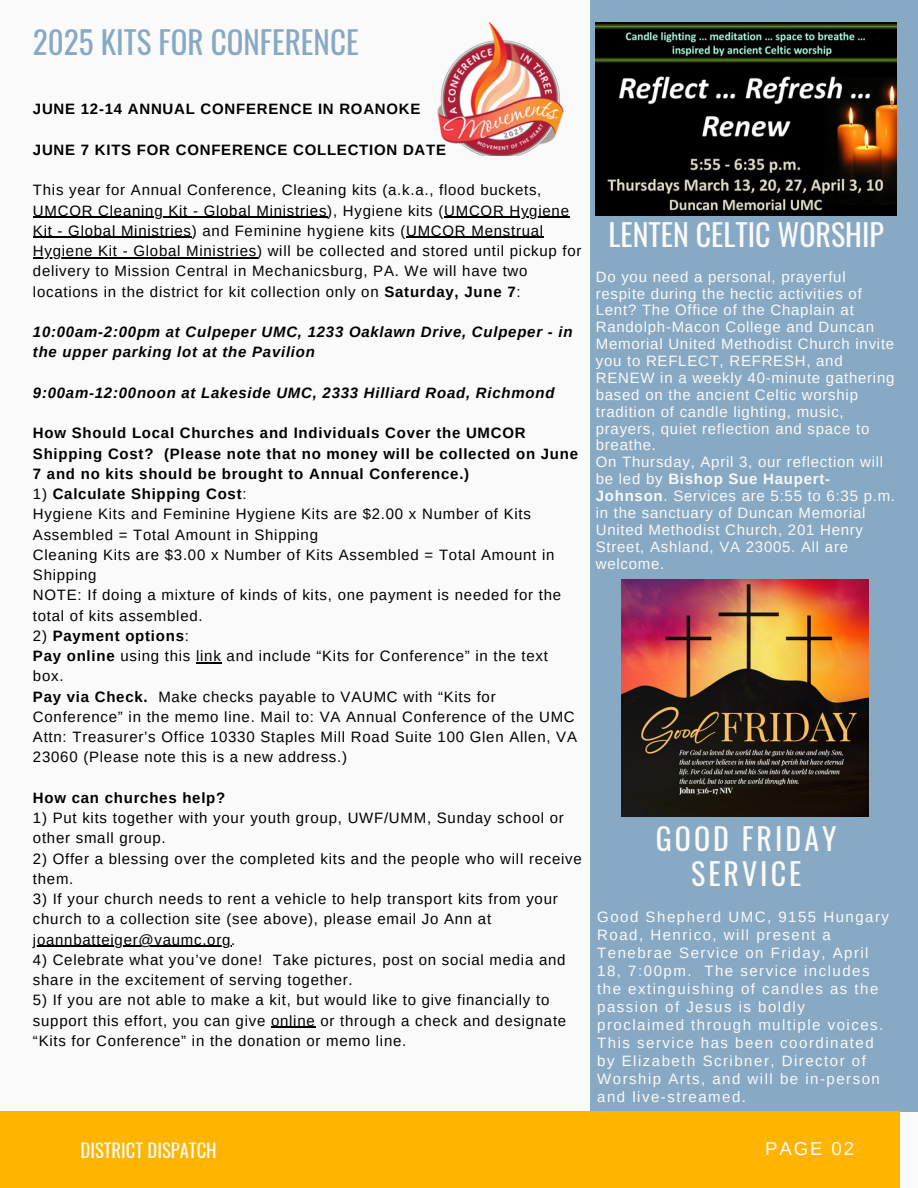
<style>
.page{position:relative;width:918px;height:1188px;background:#fafafa}
.page>*{position:absolute;margin:0;border:0;box-sizing:border-box;transform-origin:0 0}
.t1{font:31.2px "Oswald";color:#88a9c3}
.t2{font:30px "Oswald";color:#fafafa}
.t3{font:30px/34.8px "Oswald";letter-spacing:.1em;color:#fafafa;text-align:center}
.t4{font:18.75px "Oswald";color:#fafafa}
.t5{font:18.75px "Arimo";letter-spacing:.1em;color:#fafafa}
.t6{font:15px/20.2px "Arimo";letter-spacing:.05em;color:#000}
.t7{font:15px/16.8px "Arimo";letter-spacing:.05em;color:#fafafa}
.t8{font:15px/18px "Arimo";letter-spacing:.1em;color:#fafafa}
.t9{font:700 15px/20.2px "Arimo";letter-spacing:.05em;color:#000}
.t10{font:italic 700 15px/20.2px "Arimo";letter-spacing:.05em;color:#000}
.s1{font-weight:700}
.s2{font-weight:400}
</style>
<div class="page">
<div style="left:590px;top:0;width:328px;height:1112px;background:#88a9c3"></div>
<hr style="left:33px;top:217px;width:294px;height:1px;background:#000">
<hr style="left:444px;top:217px;width:126px;height:1px;background:#000">
<hr style="left:33px;top:237px;width:159px;height:1px;background:#000">
<hr style="left:406px;top:237px;width:138px;height:1px;background:#000">
<hr style="left:33px;top:257px;width:224px;height:1px;background:#000">
<svg style="left:196px;top:662px;width:26px;height:1px"></svg>
<hr style="left:33px;top:946px;width:198px;height:1px;background:#000">
<hr style="left:271px;top:1027px;width:45px;height:1px;background:#000">
<div style="left:0;top:1111px;width:900px;height:77px;background:#ffb500"></div>
<img style="left:596px;top:22px;width:300px;height:194px">
<img style="left:437px;top:22px;width:127px;height:133px">
<img style="left:622px;top:580px;width:246px;height:236px">
<p class="t1" style="left:33px;top:18px;width:327px">2025 KITS FOR CONFERENCE</p>
<p class="t9" style="left:33px;top:99px;width:389px">JUNE 12-14 ANNUAL CONFERENCE IN ROANOKE</p>
<h1 class="t9" style="left:33px;top:139px;width:415px">JUNE 7 KITS FOR CONFERENCE COLLECTION DATE</h1>
<p class="t6" style="left:33px;top:180px;width:510px">This year for Annual Conference, Cleaning kits (a.k.a., flood buckets,</p>
<p class="t6" style="left:33px;top:200px;width:538px">UMCOR Cleaning Kit - Global Ministries), Hygiene kits (UMCOR Hygiene</p>
<p class="t6" style="left:33px;top:220px;width:512px">Kit - Global Ministries) and Feminine hygiene kits (UMCOR Menstrual</p>
<p class="t6" style="left:33px;top:241px;width:550px">Hygiene Kit - Global Ministries) will be collected and stored until pickup for delivery to Mission Central in Mechanicsburg, PA. We will have two locations in the district for kit collection only on <span class="s1">Saturday, June 7</span>:</p>
<p class="t10" style="left:33px;top:322px;width:541px">10:00am-2:00pm at Culpeper UMC, 1233 Oaklawn Drive, Culpeper - in the upper parking lot at the Pavilion</p>
<p class="t10" style="left:33px;top:382px;width:523px">9:00am-12:00noon at Lakeside UMC, 2333 Hilliard Road, Richmond</p>
<p class="t9" style="left:33px;top:423px;width:547px">How Should Local Churches and Individuals Cover the UMCOR<br>Shipping Cost? (Please note that no money will be collected on June</p>
<h1 class="t9" style="left:33px;top:463px;width:438px">7 and no kits should be brought to Annual Conference.)</h1>
<h1 class="t6" style="left:33px;top:484px;width:500px">1) <span class="s1">Calculate Shipping Cost</span>:<br>Hygiene Kits and Feminine Hygiene Kits are $2.00 x Number of Kits</h1>
<p class="t6" style="left:33px;top:524px;width:523px">Assembled = Total Amount in Shipping<br>Cleaning Kits are $3.00 x Number of Kits Assembled = Total Amount in</p>
<h1 class="t6" style="left:33px;top:565px;width:530px">Shipping<br>NOTE: If doing a mixture of kinds of kits, one payment is needed for the</h1>
<h3 class="t6" style="left:33px;top:605px;width:171px">total of kits assembled.</h3>
<h3 class="t9" style="left:33px;top:625px;width:157px"><span class="s2">2)</span> Payment options<span class="s2">:</span></h3>
<h3 class="t6" style="left:33px;top:646px;width:516px"><span class="s1">Pay online</span> using this link and include “Kits for Conference” in the text</h3>
<p class="t9" style="left:33px;top:666px;width:116px"><span class="s2">box.<br></span>Pay via Check.</p>
<h4 class="t6" style="left:33px;top:686px;width:546px;text-indent:125px">Make checks payable to VAUMC with “Kits for Conference” in the memo line. Mail to: VA Annual Conference of the UMC Attn: Treasurer’s Office 10330 Staples Mill Road Suite 100 Glen Allen, VA 23060 (Please note this is a new address.)</h4>
<h4 class="t9" style="left:33px;top:787px;width:194px">How can churches help?</h4>
<h4 class="t6" style="left:33px;top:808px;width:533px">1) Put kits together with your youth group, UWF/UMM, Sunday school or other small group.</h4>
<p class="t6" style="left:33px;top:848px;width:550px">2) Offer a blessing over the completed kits and the people who will receive them.</p>
<p class="t6" style="left:33px;top:889px;width:526px">3) If your church needs to rent a vehicle to help transport kits from your church to a collection site (see above), please email Jo Ann at</p>
<p class="t6" style="left:33px;top:929px;width:204px">joannbatteiger@vaumc.org.</p>
<p class="t6" style="left:33px;top:949px;width:534px">4) Celebrate what you’ve done! Take pictures, post on social media and</p>
<p class="t6" style="left:33px;top:970px;width:321px">share in the excitement of serving together.</p>
<p class="t6" style="left:33px;top:990px;width:535px">5) If you are not able to make a kit, but would like to give financially to support this effort, you can give online or through a check and designate</p>
<p class="t6" style="left:33px;top:1030px;width:375px">“Kits for Conference” in the donation or memo line.</p>
<p class="t2" style="left:609px;top:211px;width:277px">LENTEN CELTIC WORSHIP</p>
<p class="t7" style="left:596px;top:268px;width:300px">Do you need a personal, prayerful respite during the hectic activities of Lent? The Office of the Chaplain at Randolph-Macon College and Duncan Memorial United Methodist Church invite you to REFLECT, REFRESH, and RENEW in a weekly 40-minute gathering based on the ancient Celtic worship tradition of candle lighting, music, prayers, quiet reflection and space to breathe.</p>
<p class="t7" style="left:596px;top:454px;width:301px">On Thursday, April 3, our reflection will be led by <span class="s1">Bishop Sue Haupert-<br>Johnson</span>. Services are 5:55 to 6:35 p.m. in the sanctuary of Duncan Memorial<br>United Methodist Church, 201 Henry<br>Street, Ashland, VA 23005. All are welcome.</p>
<p class="t3" style="left:656px;top:820px;width:182px">GOOD FRIDAY<br>SERVICE</p>
<p class="t8" style="left:597px;top:908px;width:293px">Good Shepherd UMC, 9155 Hungary<br>Road, Henrico, will present a<br>Tenebrae Service on Friday, April<br>18, 7:00pm. The service includes the extinguishing of candles as the passion of Jesus is boldly proclaimed through multiple voices.<br>This service has been coordinated by Elizabeth Scribner, Director of<br>Worship Arts, and will be in-person and live-streamed.</p>
<p class="t4" style="left:81px;top:1136px;width:138px">DISTRICT DISPATCH</p>
<p class="t5" style="left:765px;top:1138px;width:91px">PAGE 02</p>
</div>
